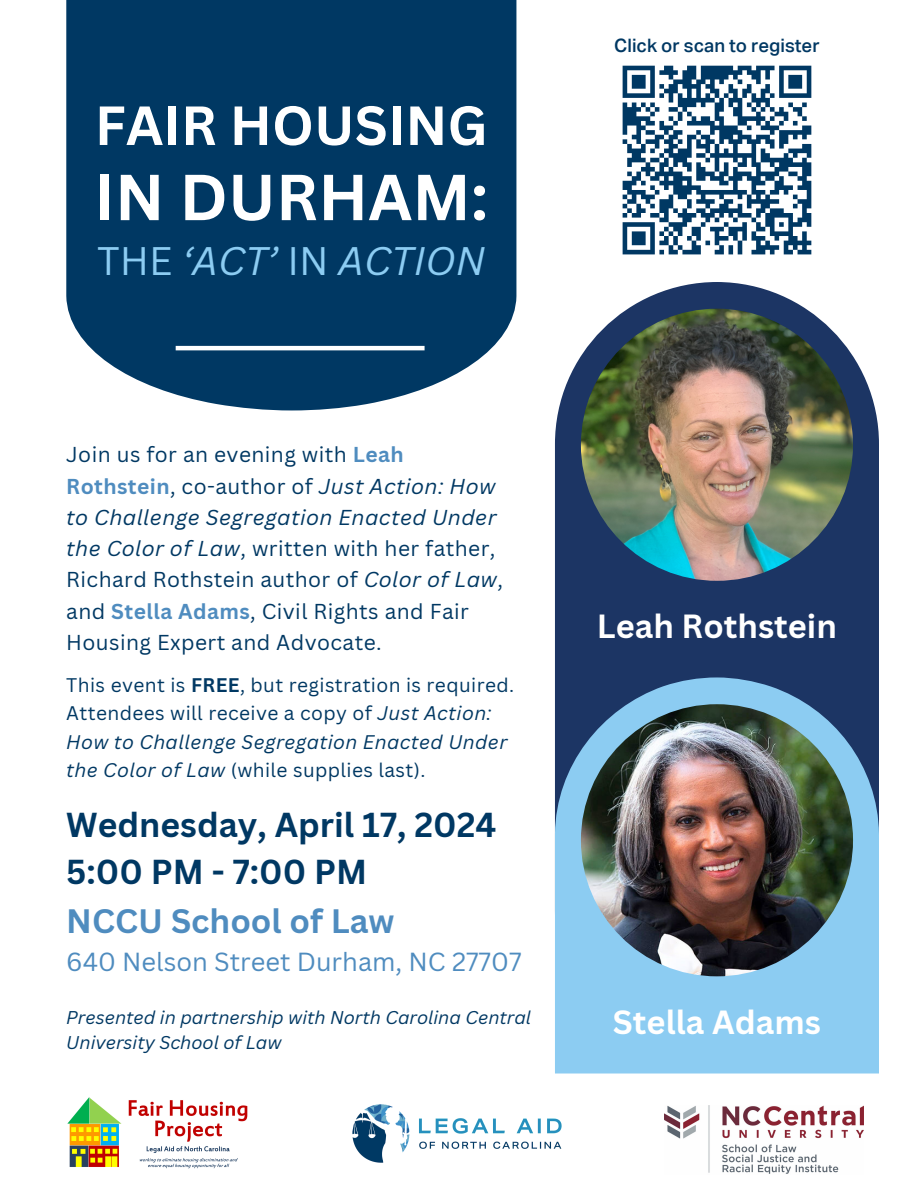
<style>
.page{position:relative;width:918px;height:1188px;background:#fff}
.page>*{position:absolute;margin:0;border:0;box-sizing:border-box;transform-origin:0 0}
.t1{font:700 63.45px "Canva Sans";color:#fff}
.t2{font:700 53.85px "Canva Sans";color:#fff}
.t3{font:italic 38.85px "Canva Sans";color:#8cccf2}
.t4{font:700 33.75px/47px "Canva Sans";color:#003863}
.t5{font:700 33px "Canva Sans";color:#4f8cbf}
.t6{font:700 32.55px "Canva Sans";color:#fff}
.t7{font:25.5px "Canva Sans";color:#4f8cbf}
.t8{font:21px/31.2px "Canva Sans";letter-spacing:.02em;color:#003863}
.t9{font:19.2px/28.3px "Canva Sans";letter-spacing:.02em;color:#003863}
.t10{font:500 18.45px "Aktiv Grotesk Corp";color:#003863}
.t11{font:italic 18px/24.8px "Canva Sans";color:#003863}
.s1{font-style:normal}
.s2{font-weight:700;color:#4f8cbf}
.s3{font-style:italic}
.s4{font-weight:700}
</style>
<div class="page">
<div style="left:555px;top:282px;width:324px;height:791px;background:#1c3564;border-radius:162px"></div>
<svg style="left:555px;top:677px;width:324px;height:397px;fill:#8cccf2"></svg>
<svg style="left:66px;top:0;width:450px;height:410px;background:#164970"></svg>
<img style="left:581px;top:704px;width:272px;height:272px;border-radius:50%">
<img style="left:581px;top:309px;width:272px;height:272px;border-radius:50%">
<hr style="left:176px;top:346px;width:249px;height:4px;background:#fff">
<img style="left:67px;top:1097px;width:181px;height:72px">
<img style="left:352px;top:1104px;width:210px;height:59px">
<svg style="left:623px;top:66px;width:188px;height:188px"></svg>
<img style="left:665px;top:1105px;width:199px;height:69px">
<h6 class="t2" style="left:95px;top:87px;width:394px">FAIR HOUSING</h6>
<h6 class="t1" style="left:94px;top:152px;width:396px">IN DURHAM:</h6>
<p class="t3" style="left:97px;top:233px;width:390px"><span class="s1">THE</span> ‘ACT’ <span class="s1">IN</span> ACTION</p>
<h4 class="t8" style="left:66px;top:439px;width:438px">Join us for an evening with <span class="s2">Leah Rothstein</span>, co-author of <span class="s3">Just Action: How to Challenge Segregation Enacted Under the Color of Law</span>, written with her father, Richard Rothstein author of <span class="s3">Color of Law</span>, and <span class="s2">Stella Adams</span>, Civil Rights and Fair Housing Expert and Advocate.</h4>
<p class="t9" style="left:66px;top:670px;width:450px">This event is <span class="s4">FREE</span>, but registration is required.<br>Attendees will receive a copy of <span class="s3">Just Action:<br>How to Challenge Segregation Enacted Under the Color of Law</span> (while supplies last).</p>
<h3 class="t4" style="left:66px;top:800px;width:432px">Wednesday, April 17, 2024<br>5:00 PM - 7:00 PM</h3>
<p class="t5" style="left:66px;top:898px;width:330px">NCCU School of Law</p>
<p class="t7" style="left:66px;top:944px;width:457px">640 Nelson Street Durham, NC 27707</p>
<h3 class="t11" style="left:66px;top:1004px;width:466px">Presented in partnership with North Carolina Central<br>University School of Law</h3>
<p class="t10" style="left:614px;top:35px;width:207px">Click or scan to register</p>
<p class="t6" style="left:597px;top:604px;width:242px">Leah Rothstein</p>
<p class="t6" style="left:613px;top:999px;width:209px">Stella Adams</p>
</div>
